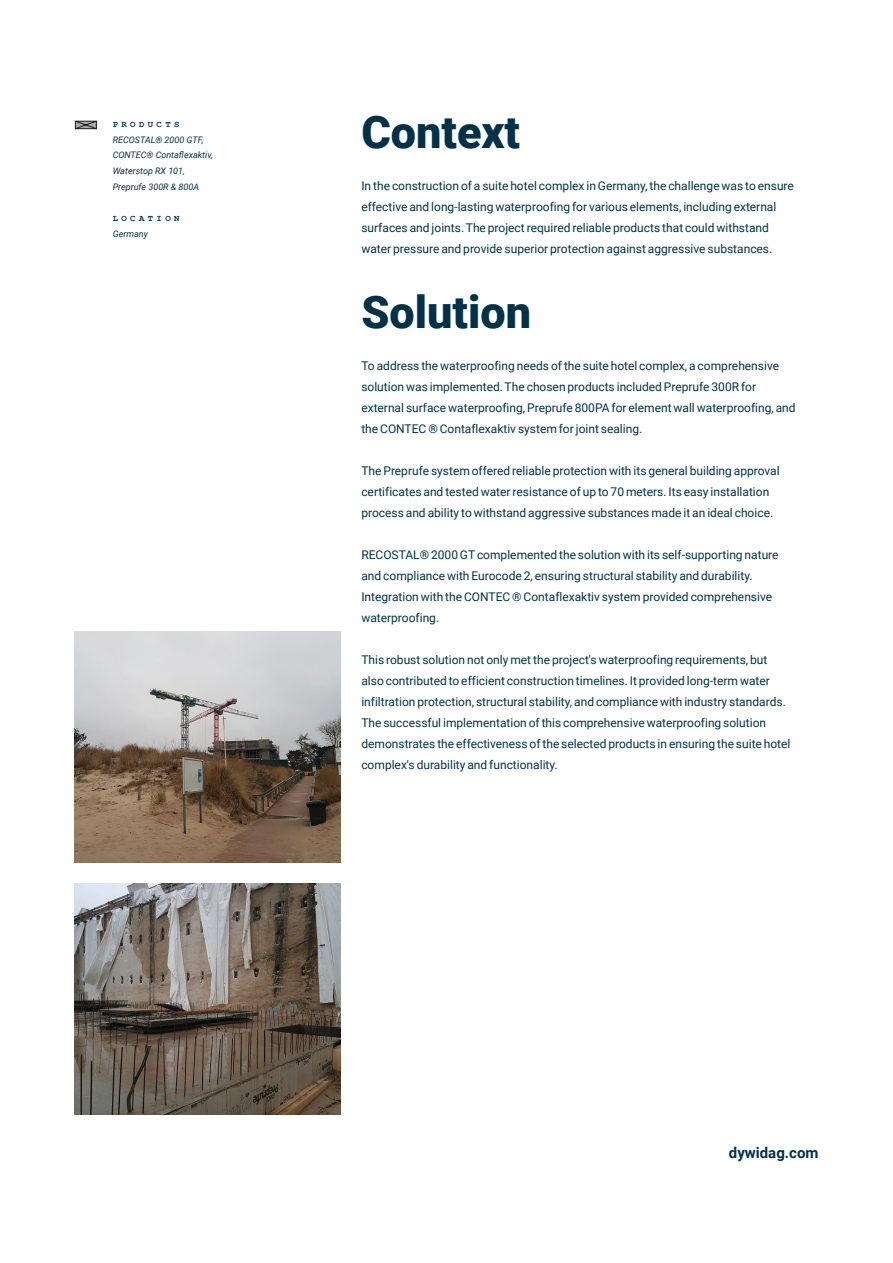
<style>
.page{position:relative;width:893px;height:1263px;background:#fff}
.page>*{position:absolute;margin:0;border:0;box-sizing:border-box;transform-origin:0 0}
.Content_Heading{font:900 45px "Roboto";color:#033248}
.URL{font:700 15px "Roboto";color:#033248}
.Body_Copy_Regular{font:12px/21px "Roboto";color:#033248}
.Margin_Column_Body_T{font:italic 9px/15.8px "Roboto";color:#033248}
.Margin_Column_Paragr{font:700 9px "Courier New";letter-spacing:.375em;color:#033248}
</style>
<div class="page">
<img style="left:74px;top:631px;width:266px;height:231px">
<img style="left:74px;top:883px;width:266px;height:231px">
<svg style="left:75px;top:120px;width:22px;height:9px"></svg>
<p class="Margin_Column_Paragr" style="left:113px;top:119px;width:68px">PRODUCTS</p>
<p class="Margin_Column_Body_T" style="left:113px;top:131px;width:102px">RECOSTAL® 2000 GTF,<br>CONTEC® Contaflexaktiv,<br>Waterstop RX 101,<br>Preprufe 300R &amp; 800A</p>
<p class="Margin_Column_Paragr" style="left:113px;top:212px;width:68px">LOCATION</p>
<p class="Margin_Column_Body_T" style="left:113px;top:225px;width:37px">Germany</p>
<p class="Content_Heading" style="left:361px;top:100px;width:160px">Context</p>
<p class="Body_Copy_Regular" style="left:361px;top:174px;width:434px">In the construction of a suite hotel complex in Germany, the challenge was to ensure effective and long-lasting waterproofing for various elements, including external surfaces and joints. The project required reliable products that could withstand water pressure and provide superior protection against aggressive substances.</p>
<p class="Content_Heading" style="left:361px;top:280px;width:171px">Solution</p>
<p class="Body_Copy_Regular" style="left:361px;top:354px;width:436px">To address the waterproofing needs of the suite hotel complex, a comprehensive solution was implemented. The chosen products included Preprufe 300R for external surface waterproofing, Preprufe 800PA for element wall waterproofing, and the CONTEC ® Contaflexaktiv system for joint sealing.</p>
<p class="Body_Copy_Regular" style="left:361px;top:459px;width:420px">The Preprufe system offered reliable protection with its general building approval certificates and tested water resistance of up to 70 meters. Its easy installation process and ability to withstand aggressive substances made it an ideal choice.</p>
<p class="Body_Copy_Regular" style="left:361px;top:543px;width:419px">RECOSTAL® 2000 GT complemented the solution with its self-supporting nature and compliance with Eurocode 2, ensuring structural stability and durability.<br>Integration with the CONTEC ® Contaflexaktiv system provided comprehensive waterproofing.</p>
<p class="Body_Copy_Regular" style="left:361px;top:648px;width:431px">This robust solution not only met the project's waterproofing requirements, but also contributed to efficient construction timelines. It provided long-term water infiltration protection, structural stability, and compliance with industry standards.<br>The successful implementation of this comprehensive waterproofing solution demonstrates the effectiveness of the selected products in ensuring the suite hotel complex's durability and functionality.</p>
<p class="URL" style="left:729px;top:1142px;width:91px">dywidag.com</p>
</div>
